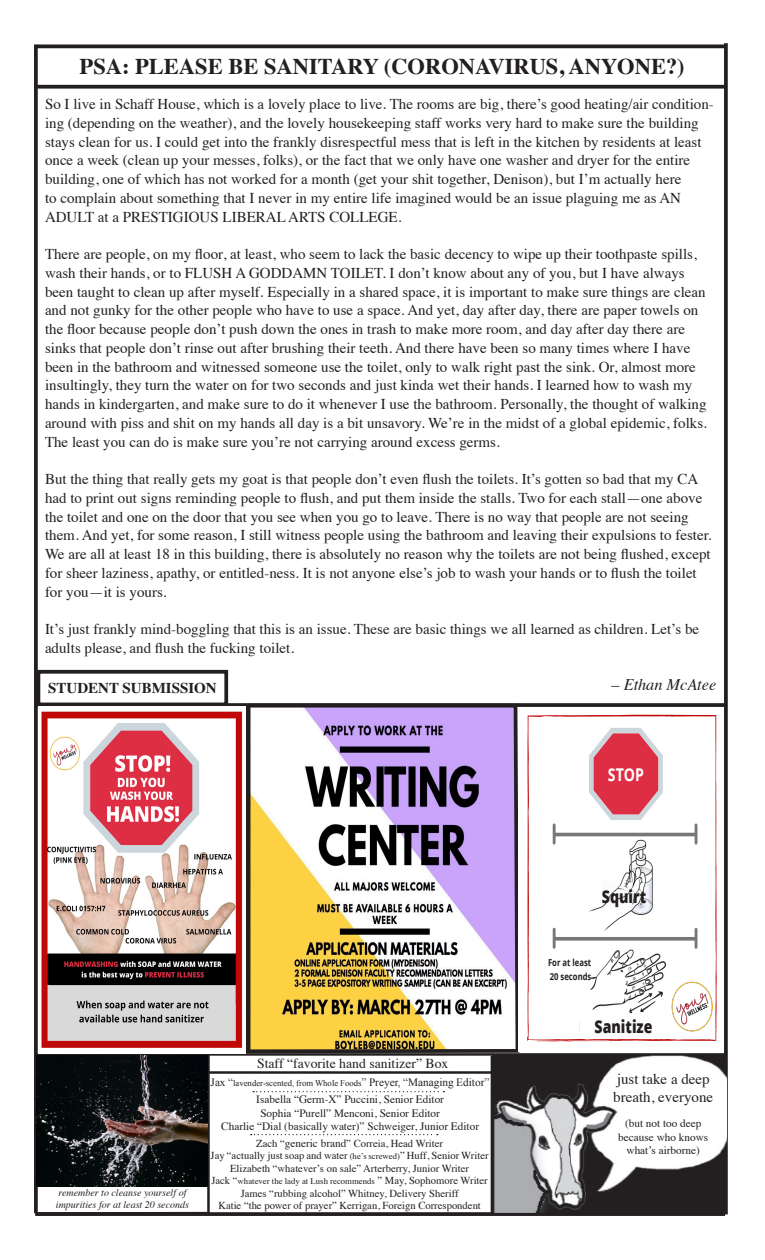
<style>
.page{position:relative;width:765px;height:1260px;background:#fff}
.page>*{position:absolute;margin:0;border:0;box-sizing:border-box;transform-origin:0 0}
.t1{font:700 22.5px "Times";color:#231f20}
.t2{font:800 17.62px "Open Sans";color:#231f20;scale:.8 1}
.t3{font:700 17.62px "Open Sans";color:#fff;scale:.8 1}
.t4{font:italic 16.25px "Times";color:#231f20}
.t5{font:15px/18.8px "Times";color:#231f20}
.t6{font:700 15px "Times";color:#231f20}
.t7{font:13.75px "Times";color:#231f20}
.t8{font:11.25px/13.5px "Times";color:#231f20;text-align:center}
.t9{font:10.62px "Times";color:#231f20}
.t10{font:italic 10px "Times";color:#231f20}
.t11{font:700 9.62px/13.4px "Open Sans";color:#231f20;scale:.8 1}
.t12{font:8.75px "Times New Roman";color:#231f20}
.t13{font:8.75px "Times";color:#231f20}
.s1{font-size:11.25px}
.s2{font-size:8.75px}
.s3{font-size:10.62px}
</style>
<div class="page">
<hr style="left:35px;top:1212px;width:690px;height:4px;background:#231f20">
<hr style="left:207px;top:1054px;width:3px;height:161px;background:#231f20">
<hr style="left:37px;top:1053px;width:689px;height:3px;background:#231f20">
<hr style="left:491px;top:1056px;width:2px;height:157px;background:#231f20">
<svg style="left:34px;top:44px;width:4px;height:1169px;background:#2e2b2c"></svg>
<svg style="left:37px;top:44px;width:687px;height:4px;background:#3d3a3b"></svg>
<hr style="left:209px;top:1071px;width:284px;height:3px;background:#231f20">
<svg style="left:253px;top:1091px;width:191px;height:1px"></svg>
<svg style="left:724px;top:43px;width:4px;height:1171px;background:#333031"></svg>
<img style="left:493px;top:1055px;width:233px;height:158px">
<svg style="left:251px;top:1134px;width:187px;height:1px"></svg>
<hr style="left:35px;top:1212px;width:172px;height:3px;background:#231f20">
<svg style="left:244px;top:707px;width:277px;height:347px"></svg>
<svg style="left:34px;top:85px;width:692px;height:4px;background:#393536"></svg>
<div style="left:37px;top:670px;width:191px;height:36px;border:4px solid #231f20"></div>
<svg style="left:34px;top:703px;width:692px;height:4px;background:#3a3637"></svg>
<img style="left:41px;top:707px;width:205px;height:346px">
<div style="left:518px;top:708px;width:203px;height:344px;background:#fff"></div>
<svg style="left:527px;top:714px;width:190px;height:328px"></svg>
<img style="left:579px;top:949px;width:86px;height:82px">
<img style="left:584px;top:845px;width:73px;height:83px">
<img style="left:672px;top:982px;width:40px;height:50px">
<svg style="left:553px;top:728px;width:144px;height:117px"></svg>
<svg style="left:553px;top:928px;width:144px;height:21px"></svg>
<img style="left:36px;top:1056px;width:171px;height:130px">
<p class="t1" style="left:80px;top:45px;width:607px">PSA: PLEASE BE SANITARY (CORONAVIRUS, ANYONE?)</p>
<p class="t5" style="left:45px;top:93px;width:670px">So I live in Schaff House, which is a lovely place to live. The rooms are big, there’s good heating/air condition&shy;ing (depending on the weather), and the lovely housekeeping staff works very hard to make sure the building stays clean for us. I could get into the frankly disrespectful mess that is left in the kitchen by residents at least once a week (clean up your messes, folks), or the fact that we only have one washer and dryer for the entire building, one of which has not worked for a month (get your shit together, Denison), but I’m actually here<br>to complain about something that I never in my entire life imagined would be an issue plaguing me as AN ADULT at a PRESTIGIOUS LIBERAL ARTS COLLEGE.</p>
<p class="t5" style="left:45px;top:243px;width:664px">There are people, on my floor, at least, who seem to lack the basic decency to wipe up their toothpaste spills, wash their hands, or to FLUSH A GODDAMN TOILET. I don’t know about any of you, but I have always been taught to clean up after myself. Especially in a shared space, it is important to make sure things are clean and not gunky for the other people who have to use a space. And yet, day after day, there are paper towels on the floor because people don’t push down the ones in trash to make more room, and day after day there are sinks that people don’t rinse out after brushing their teeth. And there have been so many times where I have been in the bathroom and witnessed someone use the toilet, only to walk right past the sink. Or, almost more insultingly, they turn the water on for two seconds and just kinda wet their hands. I learned how to wash my hands in kindergarten, and make sure to do it whenever I use the bathroom. Personally, the thought of walking around with piss and shit on my hands all day is a bit unsavory. We’re in the midst of a global epidemic, folks.<br>The least you can do is make sure you’re not carrying around excess germs.</p>
<p class="t5" style="left:45px;top:468px;width:668px">But the thing that really gets my goat is that people don’t even flush the toilets. It’s gotten so bad that my CA had to print out signs reminding people to flush, and put them inside the stalls. Two for each stall—one above the toilet and one on the door that you see when you go to leave. There is no way that people are not seeing them. And yet, for some reason, I still witness people using the bathroom and leaving their expulsions to fester.<br>We are all at least 18 in this building, there is absolutely no reason why the toilets are not being flushed, except for sheer laziness, apathy, or entitled-ness. It is not anyone else’s job to wash your hands or to flush the toilet for you—it is yours.</p>
<p class="t5" style="left:45px;top:618px;width:656px">It’s just frankly mind-boggling that this is an issue. These are basic things we all learned as children. Let’s be adults please, and flush the fucking toilet.</p>
<p class="t6" style="left:48px;top:674px;width:170px">STUDENT SUBMISSION</p>
<p class="t4" style="left:612px;top:671px;width:106px">– Ethan McAtee</p>
<p class="t3" style="left:608px;top:762px;width:47px">STOP</p>
<p class="t2" style="left:602px;top:883px;width:57px">Squirt</p>
<p class="t11" style="left:548px;top:956px;width:56px">For at least<br>20 seconds</p>
<p class="t10" style="left:59px;top:1184px;width:129px">remember to cleanse yourself of</p>
<p class="t10" style="left:56px;top:1196px;width:135px">impurities for at least 20 seconds</p>
<p class="t7" style="left:257px;top:1050px;width:193px">Staff “favorite hand sanitizer” Box</p>
<p class="t12" style="left:211px;top:1077px;width:280px"><span class="s1">Jax “</span>lavender-scented, from Whole Foods<span class="s1">” Preyer, “Managing Editor”</span></p>
<p class="t8" style="left:256px;top:1092px;width:189px">Isabella “Germ-X” Puccini, Senior Editor</p>
<p class="t8" style="left:260px;top:1105px;width:181px">Sophia “Purell” Menconi, Senior Editor</p>
<p class="t8" style="left:221px;top:1119px;width:259px">Charlie “Dial (basically water)” Schweiger, Junior Editor</p>
<p class="t9" style="left:256px;top:1133px;width:188px">Zach “<span class="s1">generic brand</span>” Correia, Head Writer</p>
<p class="t9" style="left:211px;top:1146px;width:280px">Jay “actually just soap and water <span class="s2">(he’s screwed)</span>” Huff, Senior Writer</p>
<p class="t9" style="left:230px;top:1158px;width:240px">Elizabeth “whatever’s on sale” Arterberry, Junior Writer</p>
<p class="t13" style="left:211px;top:1173px;width:278px"><span class="s3">Jack “</span>whatever the lady at Lush recommends <span class="s3">” May, Sophomore Writer</span></p>
<p class="t9" style="left:241px;top:1183px;width:219px">James “rubbing alcohol” Whitney, Delivery Sheriff</p>
<p class="t9" style="left:218px;top:1196px;width:264px">Katie “the power of prayer” Kerrigan, Foreign Correspondent</p>
<p class="t2" style="left:595px;top:1013px;width:74px">Sanitize</p>
<p class="t5" style="left:613px;top:1069px;width:101px;line-height:18px">just take a deep breath, everyone</p>
<p class="t8" style="left:625px;top:1116px;width:78px">(but not too deep</p>
<p class="t8" style="left:618px;top:1129px;width:91px">because who knows what’s airborne)</p>
</div>
